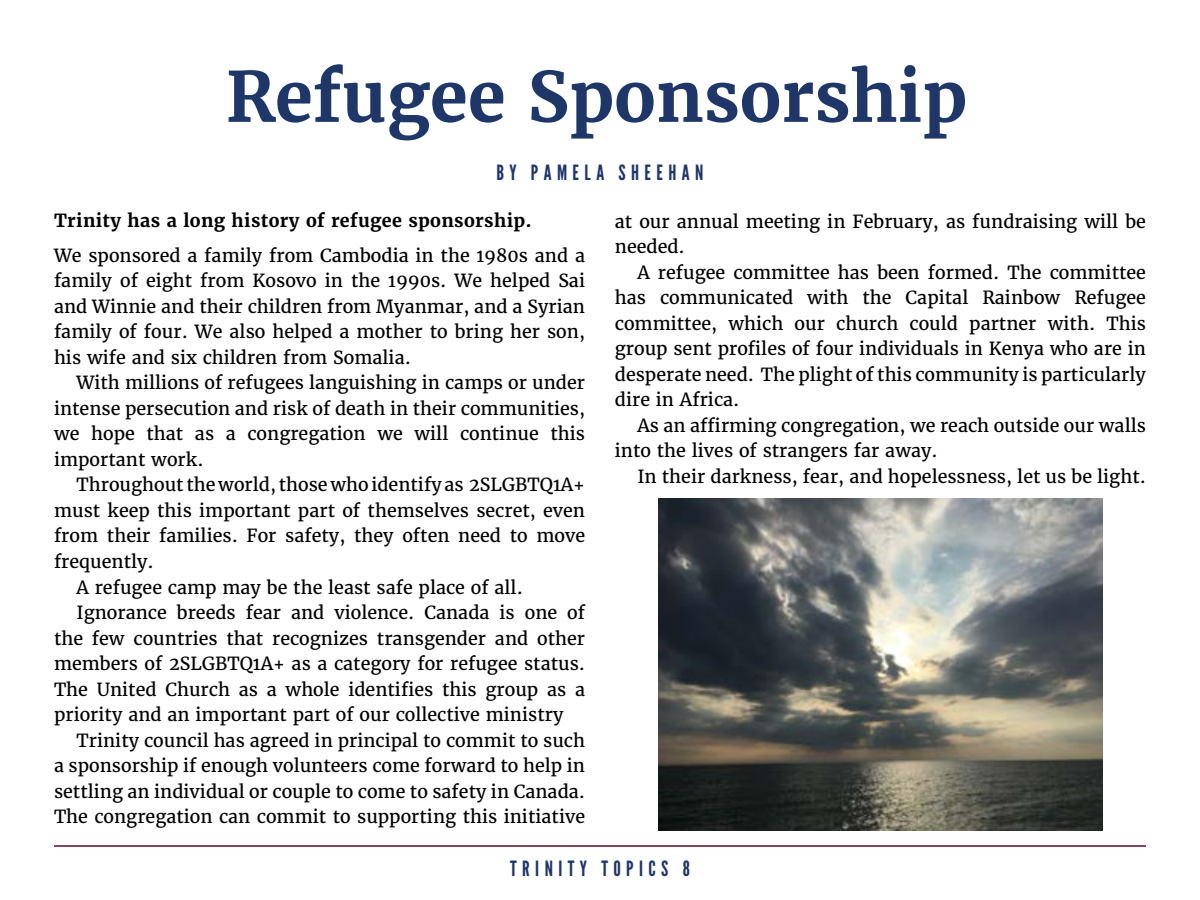
<style>
.page{position:relative;width:1200px;height:900px;background:#fff}
.page>*{position:absolute;margin:0;border:0;box-sizing:border-box;transform-origin:0 0}
.t1{font:700 69px "Merriweather";color:#1f3668}
.t2{font:21px "League Gothic";letter-spacing:.26em;color:#1f3668}
.t3{font:18px/25.5px "Merriweather";color:#000;text-align:justify}
.t4{font:700 18px "Merriweather";letter-spacing:.02em;color:#000}
</style>
<div class="page">
<hr style="left:54px;top:845px;width:1092px;height:2px;background:#5b0a27">
<img style="left:659px;top:498px;width:443px;height:333px">
<h1 class="t1" style="left:226px;top:53px;width:743px">Refugee Sponsorship</h1>
<p class="t2" style="left:497px;top:160px;width:208px">BY PAMELA SHEEHAN</p>
<p class="t4" style="left:54px;top:209px;width:479px">Trinity has a long history of refugee sponsorship.</p>
<p class="t3" style="left:54px;top:243px;width:533px">We sponsored a family from Cambodia in the 1980s and a family of eight from Kosovo in the 1990s. We helped Sai and Winnie and their children from Myanmar, and a Syrian family of four. We also helped a mother to bring her son, his wife and six children from Somalia.</p>
<p class="t3" style="left:54px;top:370px;width:533px;text-indent:22px">With millions of refugees languishing in camps or under intense persecution and risk of death in their communities, we hope that as a congregation we will continue this important work.</p>
<p class="t3" style="left:76px;top:472px;width:510px">Throughout the world, those who identify as 2SLGBTQ1A+</p>
<p class="t3" style="left:54px;top:498px;width:533px">must keep this important part of themselves secret, even</p>
<p class="t3" style="left:54px;top:523px;width:533px">from their families. For safety, they often need to move</p>
<p class="t3" style="left:54px;top:549px;width:101px">frequently.</p>
<p class="t3" style="left:76px;top:574px;width:448px">A refugee camp may be the least safe place of all.</p>
<p class="t3" style="left:76px;top:600px;width:510px">Ignorance breeds fear and violence. Canada is one of</p>
<p class="t3" style="left:54px;top:625px;width:533px">the few countries that recognizes transgender and other</p>
<p class="t3" style="left:54px;top:651px;width:533px">members of 2SLGBTQ1A+ as a category for refugee status.</p>
<p class="t3" style="left:54px;top:676px;width:533px">The United Church as a whole identifies this group as a</p>
<p class="t3" style="left:54px;top:702px;width:511px">priority and an important part of our collective ministry</p>
<p class="t3" style="left:76px;top:727px;width:510px">Trinity council has agreed in principal to commit to such</p>
<p class="t3" style="left:54px;top:753px;width:533px">a sponsorship if enough volunteers come forward to help in</p>
<p class="t3" style="left:54px;top:778px;width:533px">settling an individual or couple to come to safety in Canada.</p>
<p class="t3" style="left:54px;top:804px;width:533px">The congregation can commit to supporting this initiative</p>
<p class="t3" style="left:615px;top:208px;width:533px">at our annual meeting in February, as fundraising will be needed.</p>
<p class="t3" style="left:615px;top:259px;width:533px;text-indent:22px">A refugee committee has been formed. The committee has communicated with the Capital Rainbow Refugee committee, which our church could partner with. This group sent profiles of four individuals in Kenya who are in desperate need. The plight of this community is particularly dire in Africa.</p>
<p class="t3" style="left:615px;top:412px;width:533px;text-indent:22px">As an affirming congregation, we reach outside our walls into the lives of strangers far away.</p>
<p class="t3" style="left:637px;top:463px;width:510px">In their darkness, fear, and hopelessness, let us be light.</p>
<p class="t2" style="left:510px;top:856px;width:181px">TRINITY TOPICS 8</p>
</div>
